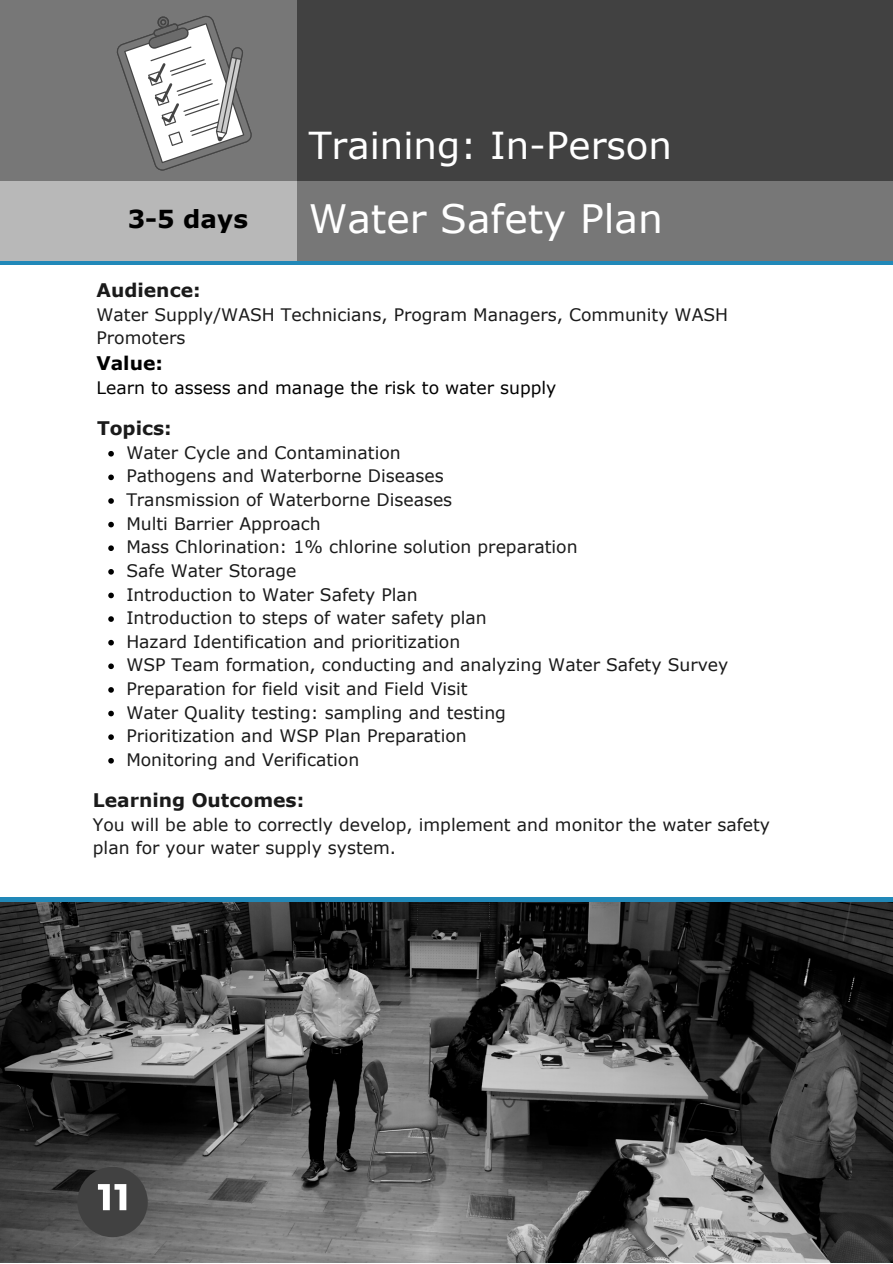
<style>
.page{position:relative;width:893px;height:1264px;background:#fff}
.page>*{position:absolute;margin:0;border:0;box-sizing:border-box;transform-origin:0 0}
.t1{font:700 50.1px "Neutraface Text";color:#fff}
.t2{font:39.15px "Verdana";color:#fff}
.t3{font:37.2px "Verdana";color:#fff}
.t4{font:700 24.75px "Verdana";color:#000}
.t5{font:700 18.75px "Verdana";color:#1a1a1a}
.t6{font:700 18.75px "Verdana";color:#000}
.t7{font:17.25px/23.5px "Verdana";color:#1a1a1a}
.t8{font:17.25px "Verdana";color:#000}
</style>
<div class="page">
<div style="left:32px;top:0;width:860px;height:260px;background:#777"></div>
<div style="left:0;top:0;width:297px;height:260px;background:#b8b8b8"></div>
<div style="left:32px;top:0;width:860px;height:181px;background:#414141"></div>
<div style="left:0;top:0;width:297px;height:181px;background:#777"></div>
<div style="left:0;top:897px;width:892px;height:193px;background:#2188b8"></div>
<img style="left:0;top:902px;width:892px;height:360px">
<div style="left:77px;top:1166px;width:71px;height:71px;background:#414141;border-radius:50%"></div>
<svg style="left:108px;top:451px;width:6px;height:5px"></svg>
<svg style="left:108px;top:474px;width:6px;height:6px"></svg>
<svg style="left:108px;top:498px;width:6px;height:6px"></svg>
<svg style="left:108px;top:522px;width:6px;height:5px"></svg>
<svg style="left:108px;top:545px;width:6px;height:6px"></svg>
<svg style="left:108px;top:569px;width:6px;height:5px"></svg>
<svg style="left:108px;top:592px;width:6px;height:6px"></svg>
<svg style="left:108px;top:616px;width:6px;height:6px"></svg>
<svg style="left:108px;top:640px;width:6px;height:5px"></svg>
<svg style="left:108px;top:663px;width:6px;height:6px"></svg>
<svg style="left:108px;top:687px;width:6px;height:5px"></svg>
<svg style="left:108px;top:710px;width:6px;height:6px"></svg>
<svg style="left:108px;top:734px;width:6px;height:6px"></svg>
<svg style="left:108px;top:758px;width:6px;height:5px"></svg>
<svg style="left:116px;top:16px;width:136px;height:154px"></svg>
<h3 class="t3" style="left:309px;top:122px;width:364px">Training: In-Person</h3>
<h3 class="t4" style="left:128px;top:203px;width:122px">3-5 days</h3>
<h2 class="t2" style="left:309px;top:193px;width:355px">Water Safety Plan</h2>
<p class="t5" style="left:96px;top:278px;width:106px">Audience:</p>
<p class="t7" style="left:96px;top:302px;width:633px">Water Supply/WASH Technicians, Program Managers, Community WASH<br>Promoters</p>
<p class="t6" style="left:96px;top:351px;width:68px">Value:</p>
<p class="t8" style="left:96px;top:376px;width:461px">Learn to assess and manage the risk to water supply</p>
<p class="t5" style="left:97px;top:416px;width:76px">Topics:</p>
<p class="t7" style="left:126px;top:440px;width:603px">Water Cycle and Contamination<br>Pathogens and Waterborne Diseases<br>Transmission of Waterborne Diseases<br>Multi Barrier Approach<br>Mass Chlorination: 1% chlorine solution preparation<br>Safe Water Storage<br>Introduction to Water Safety Plan<br>Introduction to steps of water safety plan<br>Hazard Identification and prioritization<br>WSP Team formation, conducting and analyzing Water Safety Survey Preparation for field visit and Field Visit<br>Water Quality testing: sampling and testing<br>Prioritization and WSP Plan Preparation<br>Monitoring and Verification</p>
<p class="t5" style="left:93px;top:788px;width:213px">Learning Outcomes:</p>
<p class="t7" style="left:93px;top:812px;width:678px">You will be able to correctly develop, implement and monitor the water safety plan for your water supply system.</p>
<h1 class="t1" style="left:97px;top:1171px;width:35px">11</h1>
</div>
